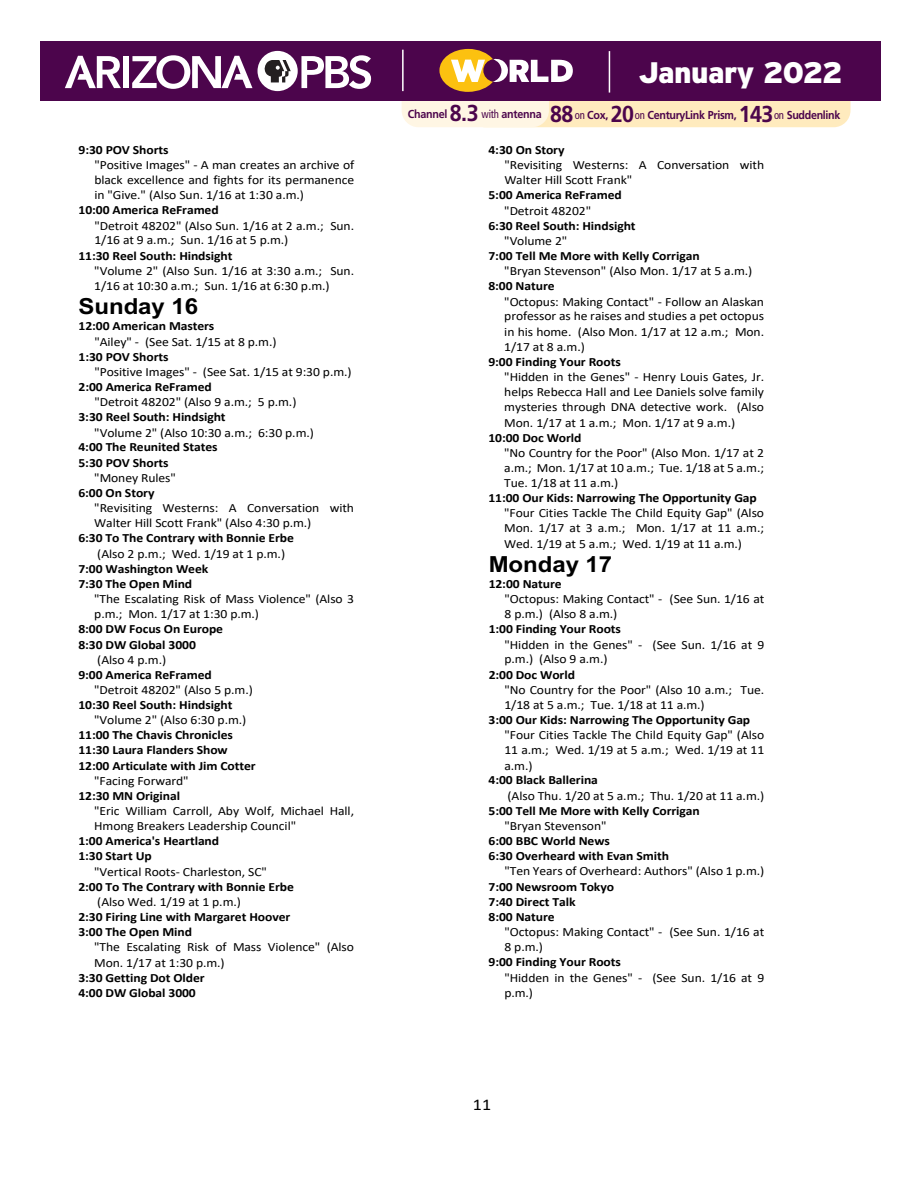
<style>
.page{position:relative;width:918px;height:1188px;background:#fff}
.page>*{position:absolute;margin:0;border:0;box-sizing:border-box;transform-origin:0 0}
.t1{font:900 29.7px "PBS Explorer";letter-spacing:-.02em;color:#fff}
.t2{font:700 22.2px "Arial";letter-spacing:-.005em;color:#000;scale:1.08 1}
.t3{font:16.5px "Calibri";color:#000;scale:1.08 1}
.t4{font:12.6px "Calibri";letter-spacing:-.005em;color:#000;scale:1.08 1}
.t5{font:700 12.6px "Calibri";letter-spacing:-.005em;color:#000;scale:1.08 1}
.t6{font:700 11.55px "Frutiger LT Std";letter-spacing:-.03em;color:#4c054c;scale:.93 1}
.s1{font-size:23.1px}
.s2{font-weight:400;font-stretch:condensed}
</style>
<div class="page">
<div style="left:41px;top:41px;width:840px;height:60px;background:#4c054c"></div>
<svg style="left:65px;top:56px;width:56px;height:32px"></svg>
<div style="left:123px;top:56px;width:6px;height:32px;background:#fff"></div>
<svg style="left:132px;top:55px;width:120px;height:34px"></svg>
<svg style="left:258px;top:51px;width:113px;height:40px"></svg>
<svg style="left:402px;top:49px;width:449px;height:78px"></svg>
<p class="t5" style="left:79px;top:141px;width:85px">9:30 POV Shorts</p>
<p class="t4" style="left:94px;top:156px;width:242px">"Positive Images" - A man creates an archive of</p>
<p class="t4" style="left:94px;top:171px;width:242px">black excellence and fights for its permanence</p>
<p class="t4" style="left:94px;top:186px;width:196px">in "Give." (Also Sun. 1/16 at 1:30 a.m.)</p>
<p class="t5" style="left:79px;top:201px;width:131px">10:00 America ReFramed</p>
<p class="t4" style="left:94px;top:217px;width:242px">"Detroit 48202" (Also Sun. 1/16 at 2 a.m.; Sun.</p>
<p class="t4" style="left:94px;top:232px;width:181px">1/16 at 9 a.m.; Sun. 1/16 at 5 p.m.)</p>
<p class="t5" style="left:78px;top:247px;width:144px">11:30 Reel South: Hindsight</p>
<p class="t4" style="left:94px;top:262px;width:242px">"Volume 2" (Also Sun. 1/16 at 3:30 a.m.; Sun.</p>
<p class="t4" style="left:94px;top:277px;width:219px">1/16 at 10:30 a.m.; Sun. 1/16 at 6:30 p.m.)</p>
<p class="t2" style="left:79px;top:290px;width:112px">Sunday 16</p>
<p class="t5" style="left:79px;top:317px;width:127px">12:00 American Masters</p>
<p class="t4" style="left:94px;top:333px;width:170px">"Ailey" - (See Sat. 1/15 at 8 p.m.)</p>
<p class="t5" style="left:79px;top:348px;width:85px">1:30 POV Shorts</p>
<p class="t4" style="left:94px;top:363px;width:240px">"Positive Images" - (See Sat. 1/15 at 9:30 p.m.)</p>
<p class="t5" style="left:79px;top:378px;width:125px">2:00 America ReFramed</p>
<p class="t4" style="left:94px;top:393px;width:189px">"Detroit 48202" (Also 9 a.m.; 5 p.m.)</p>
<p class="t5" style="left:78px;top:408px;width:138px">3:30 Reel South: Hindsight</p>
<p class="t4" style="left:94px;top:424px;width:205px">"Volume 2" (Also 10:30 a.m.; 6:30 p.m.)</p>
<p class="t5" style="left:78px;top:438px;width:130px">4:00 The Reunited States</p>
<p class="t5" style="left:78px;top:454px;width:85px">5:30 POV Shorts</p>
<p class="t4" style="left:94px;top:469px;width:77px">"Money Rules"</p>
<p class="t5" style="left:78px;top:484px;width:72px">6:00 On Story</p>
<p class="t4" style="left:94px;top:499px;width:242px">"Revisiting Westerns: A Conversation with</p>
<p class="t4" style="left:94px;top:514px;width:203px">Walter Hill Scott Frank" (Also 4:30 p.m.)</p>
<p class="t5" style="left:78px;top:529px;width:201px">6:30 To The Contrary with Bonnie Erbe</p>
<p class="t4" style="left:97px;top:545px;width:175px">(Also 2 p.m.; Wed. 1/19 at 1 p.m.)</p>
<p class="t5" style="left:78px;top:560px;width:122px">7:00 Washington Week</p>
<p class="t5" style="left:78px;top:575px;width:107px">7:30 The Open Mind</p>
<p class="t4" style="left:94px;top:590px;width:242px">"The Escalating Risk of Mass Violence" (Also 3</p>
<p class="t4" style="left:94px;top:605px;width:154px">p.m.; Mon. 1/17 at 1:30 p.m.)</p>
<p class="t5" style="left:78px;top:620px;width:135px">8:00 DW Focus On Europe</p>
<p class="t5" style="left:78px;top:636px;width:110px">8:30 DW Global 3000</p>
<p class="t4" style="left:97px;top:651px;width:65px">(Also 4 p.m.)</p>
<p class="t5" style="left:78px;top:666px;width:125px">9:00 America ReFramed</p>
<p class="t4" style="left:94px;top:681px;width:148px">"Detroit 48202" (Also 5 p.m.)</p>
<p class="t5" style="left:78px;top:696px;width:144px">10:30 Reel South: Hindsight</p>
<p class="t4" style="left:94px;top:711px;width:142px">"Volume 2" (Also 6:30 p.m.)</p>
<p class="t5" style="left:78px;top:726px;width:145px">11:00 The Chavis Chronicles</p>
<p class="t5" style="left:78px;top:741px;width:140px">11:30 Laura Flanders Show</p>
<p class="t5" style="left:78px;top:757px;width:166px">12:00 Articulate with Jim Cotter</p>
<p class="t4" style="left:94px;top:772px;width:89px">"Facing Forward"</p>
<p class="t5" style="left:78px;top:787px;width:96px">12:30 MN Original</p>
<p class="t4" style="left:94px;top:802px;width:242px">"Eric William Carroll, Aby Wolf, Michael Hall,</p>
<p class="t4" style="left:94px;top:817px;width:189px">Hmong Breakers Leadership Council"</p>
<p class="t5" style="left:78px;top:832px;width:132px">1:00 America's Heartland</p>
<p class="t5" style="left:78px;top:847px;width:69px">1:30 Start Up</p>
<p class="t4" style="left:94px;top:863px;width:162px">"Vertical Roots- Charleston, SC"</p>
<p class="t5" style="left:78px;top:878px;width:201px">2:00 To The Contrary with Bonnie Erbe</p>
<p class="t4" style="left:97px;top:893px;width:135px">(Also Wed. 1/19 at 1 p.m.)</p>
<p class="t5" style="left:78px;top:908px;width:198px">2:30 Firing Line with Margaret Hoover</p>
<p class="t5" style="left:78px;top:923px;width:107px">3:00 The Open Mind</p>
<p class="t4" style="left:94px;top:938px;width:242px">"The Escalating Risk of Mass Violence" (Also</p>
<p class="t4" style="left:94px;top:954px;width:122px">Mon. 1/17 at 1:30 p.m.)</p>
<p class="t5" style="left:78px;top:969px;width:119px">3:30 Getting Dot Older</p>
<p class="t5" style="left:78px;top:984px;width:110px">4:00 DW Global 3000</p>
<p class="t6" style="left:408px;top:108px;width:145px">Channel <span class="s1">8.3</span> <span class="s2">with</span> antenna</p>
<h1 class="t1" style="left:639px;top:55px;width:206px">January 2022</h1>
<p class="t6" style="left:550px;top:108px;width:314px"><span class="s1">88</span> <span class="s2">on</span> Cox, <span class="s1">20</span><span class="s2">on</span> CenturyLink Prism, <span class="s1">143</span><span class="s2">on</span> Suddenlink</p>
<p class="t5" style="left:489px;top:141px;width:72px">4:30 On Story</p>
<p class="t4" style="left:504px;top:156px;width:242px">"Revisiting Westerns: A Conversation with</p>
<p class="t4" style="left:504px;top:171px;width:120px">Walter Hill Scott Frank"</p>
<p class="t5" style="left:488px;top:186px;width:125px">5:00 America ReFramed</p>
<p class="t4" style="left:504px;top:202px;width:82px">"Detroit 48202"</p>
<p class="t5" style="left:488px;top:217px;width:138px">6:30 Reel South: Hindsight</p>
<p class="t4" style="left:504px;top:232px;width:60px">"Volume 2"</p>
<p class="t5" style="left:488px;top:247px;width:197px">7:00 Tell Me More with Kelly Corrigan</p>
<p class="t4" style="left:504px;top:262px;width:231px">"Bryan Stevenson" (Also Mon. 1/17 at 5 a.m.)</p>
<p class="t5" style="left:488px;top:277px;width:63px">8:00 Nature</p>
<p class="t4" style="left:504px;top:293px;width:242px">"Octopus: Making Contact" - Follow an Alaskan</p>
<p class="t4" style="left:504px;top:307px;width:242px">professor as he raises and studies a pet octopus</p>
<p class="t4" style="left:504px;top:323px;width:242px">in his home. (Also Mon. 1/17 at 12 a.m.; Mon.</p>
<p class="t4" style="left:504px;top:338px;width:76px">1/17 at 8 a.m.)</p>
<p class="t5" style="left:488px;top:353px;width:124px">9:00 Finding Your Roots</p>
<p class="t4" style="left:504px;top:368px;width:242px">"Hidden in the Genes" - Henry Louis Gates, Jr.</p>
<p class="t4" style="left:504px;top:383px;width:242px">helps Rebecca Hall and Lee Daniels solve family</p>
<p class="t4" style="left:504px;top:398px;width:242px">mysteries through DNA detective work. (Also</p>
<p class="t4" style="left:504px;top:414px;width:215px">Mon. 1/17 at 1 a.m.; Mon. 1/17 at 9 a.m.)</p>
<p class="t5" style="left:488px;top:429px;width:88px">10:00 Doc World</p>
<p class="t4" style="left:504px;top:444px;width:242px">"No Country for the Poor" (Also Mon. 1/17 at 2</p>
<p class="t4" style="left:504px;top:459px;width:242px">a.m.; Mon. 1/17 at 10 a.m.; Tue. 1/18 at 5 a.m.;</p>
<p class="t4" style="left:504px;top:474px;width:107px">Tue. 1/18 at 11 a.m.)</p>
<p class="t5" style="left:488px;top:489px;width:250px">11:00 Our Kids: Narrowing The Opportunity Gap</p>
<p class="t4" style="left:504px;top:504px;width:242px">"Four Cities Tackle The Child Equity Gap" (Also</p>
<p class="t4" style="left:504px;top:520px;width:242px">Mon. 1/17 at 3 a.m.; Mon. 1/17 at 11 a.m.;</p>
<p class="t4" style="left:504px;top:535px;width:222px">Wed. 1/19 at 5 a.m.; Wed. 1/19 at 11 a.m.)</p>
<p class="t2" style="left:489px;top:548px;width:116px">Monday 17</p>
<p class="t5" style="left:489px;top:575px;width:69px">12:00 Nature</p>
<p class="t4" style="left:505px;top:590px;width:242px">"Octopus: Making Contact" - (See Sun. 1/16 at</p>
<p class="t4" style="left:505px;top:605px;width:106px">8 p.m.) (Also 8 a.m.)</p>
<p class="t5" style="left:489px;top:620px;width:124px">1:00 Finding Your Roots</p>
<p class="t4" style="left:505px;top:636px;width:242px">"Hidden in the Genes" - (See Sun. 1/16 at 9</p>
<p class="t4" style="left:504px;top:651px;width:97px">p.m.) (Also 9 a.m.)</p>
<p class="t5" style="left:489px;top:666px;width:81px">2:00 Doc World</p>
<p class="t4" style="left:505px;top:681px;width:242px">"No Country for the Poor" (Also 10 a.m.; Tue.</p>
<p class="t4" style="left:504px;top:696px;width:187px">1/18 at 5 a.m.; Tue. 1/18 at 11 a.m.)</p>
<p class="t5" style="left:489px;top:711px;width:244px">3:00 Our Kids: Narrowing The Opportunity Gap</p>
<p class="t4" style="left:504px;top:726px;width:242px">"Four Cities Tackle The Child Equity Gap" (Also</p>
<p class="t4" style="left:504px;top:741px;width:242px">11 a.m.; Wed. 1/19 at 5 a.m.; Wed. 1/19 at 11</p>
<p class="t4" style="left:504px;top:757px;width:28px">a.m.)</p>
<p class="t5" style="left:489px;top:771px;width:103px">4:00 Black Ballerina</p>
<p class="t4" style="left:507px;top:787px;width:239px">(Also Thu. 1/20 at 5 a.m.; Thu. 1/20 at 11 a.m.)</p>
<p class="t5" style="left:489px;top:802px;width:197px">5:00 Tell Me More with Kelly Corrigan</p>
<p class="t4" style="left:504px;top:817px;width:96px">"Bryan Stevenson"</p>
<p class="t5" style="left:489px;top:832px;width:114px">6:00 BBC World News</p>
<p class="t5" style="left:489px;top:847px;width:169px">6:30 Overheard with Evan Smith</p>
<p class="t4" style="left:504px;top:863px;width:242px">"Ten Years of Overheard: Authors" (Also 1 p.m.)</p>
<p class="t5" style="left:489px;top:878px;width:118px">7:00 Newsroom Tokyo</p>
<p class="t5" style="left:489px;top:893px;width:82px">7:40 Direct Talk</p>
<p class="t5" style="left:489px;top:908px;width:63px">8:00 Nature</p>
<p class="t4" style="left:504px;top:923px;width:242px">"Octopus: Making Contact" - (See Sun. 1/16 at</p>
<p class="t4" style="left:504px;top:938px;width:37px">8 p.m.)</p>
<p class="t5" style="left:489px;top:953px;width:124px">9:00 Finding Your Roots</p>
<p class="t4" style="left:504px;top:969px;width:242px">"Hidden in the Genes" - (See Sun. 1/16 at 9</p>
<p class="t4" style="left:504px;top:984px;width:28px">p.m.)</p>
<p class="t3" style="left:473px;top:1093px;width:18px">11</p>
</div>
